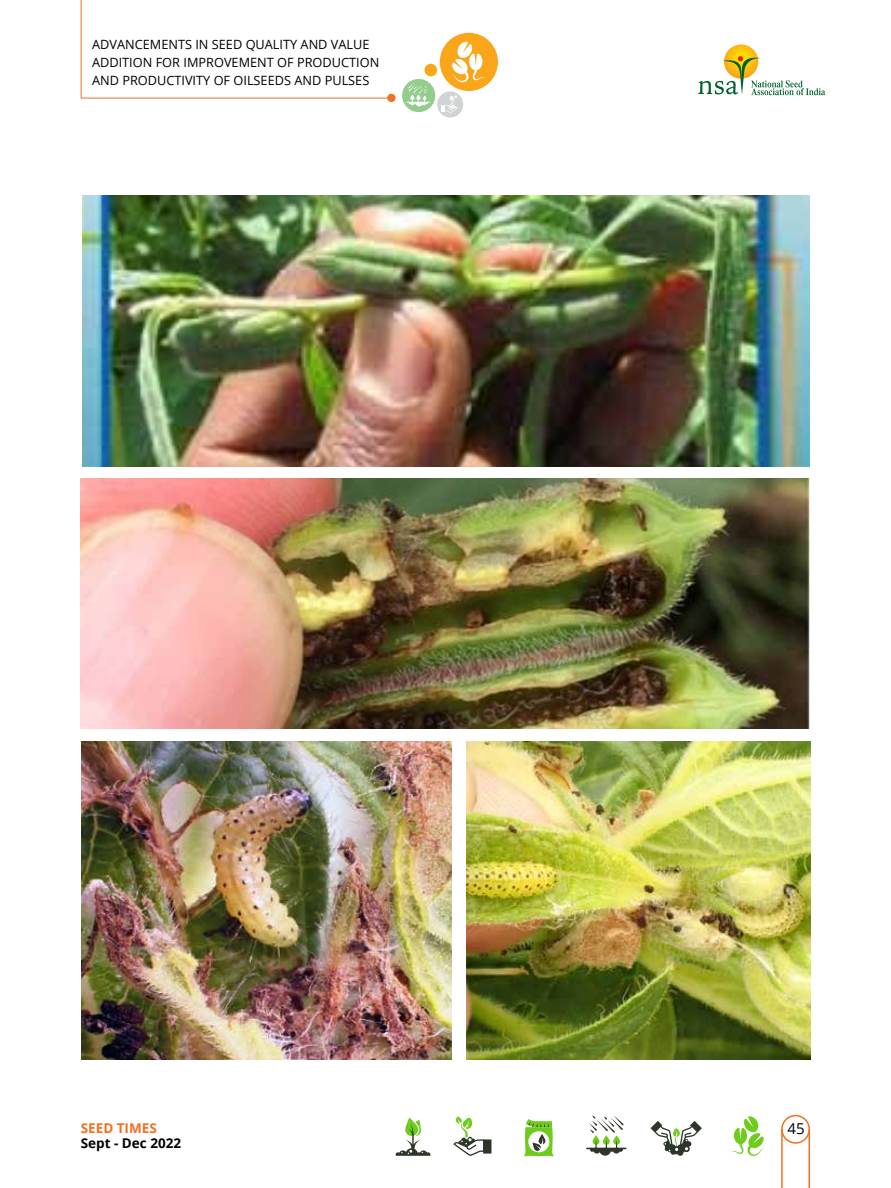
<style>
.page{position:relative;width:891px;height:1188px;background:#fff}
.page>*{position:absolute;margin:0;border:0;box-sizing:border-box;transform-origin:0 0}
.t1{font:15px "Open Sans";color:#000}
.t2{font:700 13.5px "Open Sans";color:#000}
.t3{font:700 13.5px "Open Sans";color:#f36f21}
.t4{font:12.75px/18px "Open Sans";color:#000}
</style>
<div class="page">
<svg style="left:724px;top:44px;width:34px;height:35px"></svg>
<svg style="left:698px;top:56px;width:127px;height:39px"></svg>
<svg style="left:80px;top:0;width:311px;height:99px"></svg>
<div style="left:387px;top:94px;width:9px;height:8px;background:#f36f21;border-radius:50%"></div>
<div style="left:440px;top:33px;width:58px;height:58px;background:#faa61a;border-radius:50%"></div>
<div style="left:402px;top:79px;width:33px;height:33px;background:#92cd8b;border-radius:50%"></div>
<div style="left:425px;top:64px;width:12px;height:12px;background:#faa61a;border-radius:50%"></div>
<div style="left:437px;top:91px;width:26px;height:27px;background:#d1d3d4;border-radius:50%"></div>
<svg style="left:451px;top:42px;width:35px;height:40px"></svg>
<svg style="left:402px;top:82px;width:28px;height:24px"></svg>
<svg style="left:441px;top:95px;width:17px;height:18px"></svg>
<div style="left:781px;top:1115px;width:29px;height:29px;border:2px solid #f36f21;border-radius:50%"></div>
<svg style="left:613px;top:1135px;width:7px;height:10px"></svg>
<svg style="left:603px;top:1135px;width:7px;height:10px"></svg>
<svg style="left:593px;top:1135px;width:7px;height:10px"></svg>
<svg style="left:586px;top:1139px;width:40px;height:17px"></svg>
<svg style="left:589px;top:1115px;width:35px;height:18px"></svg>
<svg style="left:524px;top:1119px;width:30px;height:38px"></svg>
<svg style="left:396px;top:1117px;width:34px;height:39px"></svg>
<svg style="left:453px;top:1116px;width:38px;height:40px"></svg>
<svg style="left:651px;top:1121px;width:51px;height:35px"></svg>
<svg style="left:731px;top:1116px;width:34px;height:40px"></svg>
<hr style="left:808px;top:1129px;width:2px;height:59px;background:#f36f21">
<hr style="left:781px;top:1129px;width:2px;height:59px;background:#f36f21">
<img style="left:82px;top:196px;width:728px;height:270px">
<img style="left:81px;top:478px;width:729px;height:251px">
<img style="left:81px;top:742px;width:370px;height:318px">
<img style="left:466px;top:742px;width:344px;height:317px">
<p class="t4" style="left:92px;top:36px;width:289px">ADVANCEMENTS IN SEED QUALITY AND VALUE<br>ADDITION FOR IMPROVEMENT OF PRODUCTION<br>AND PRODUCTIVITY OF OILSEEDS AND PULSES</p>
<p class="t3" style="left:81px;top:1118px;width:78px">SEED TIMES</p>
<p class="t2" style="left:81px;top:1133px;width:102px">Sept - Dec 2022</p>
<p class="t1" style="left:788px;top:1118px;width:19px">45</p>
</div>
